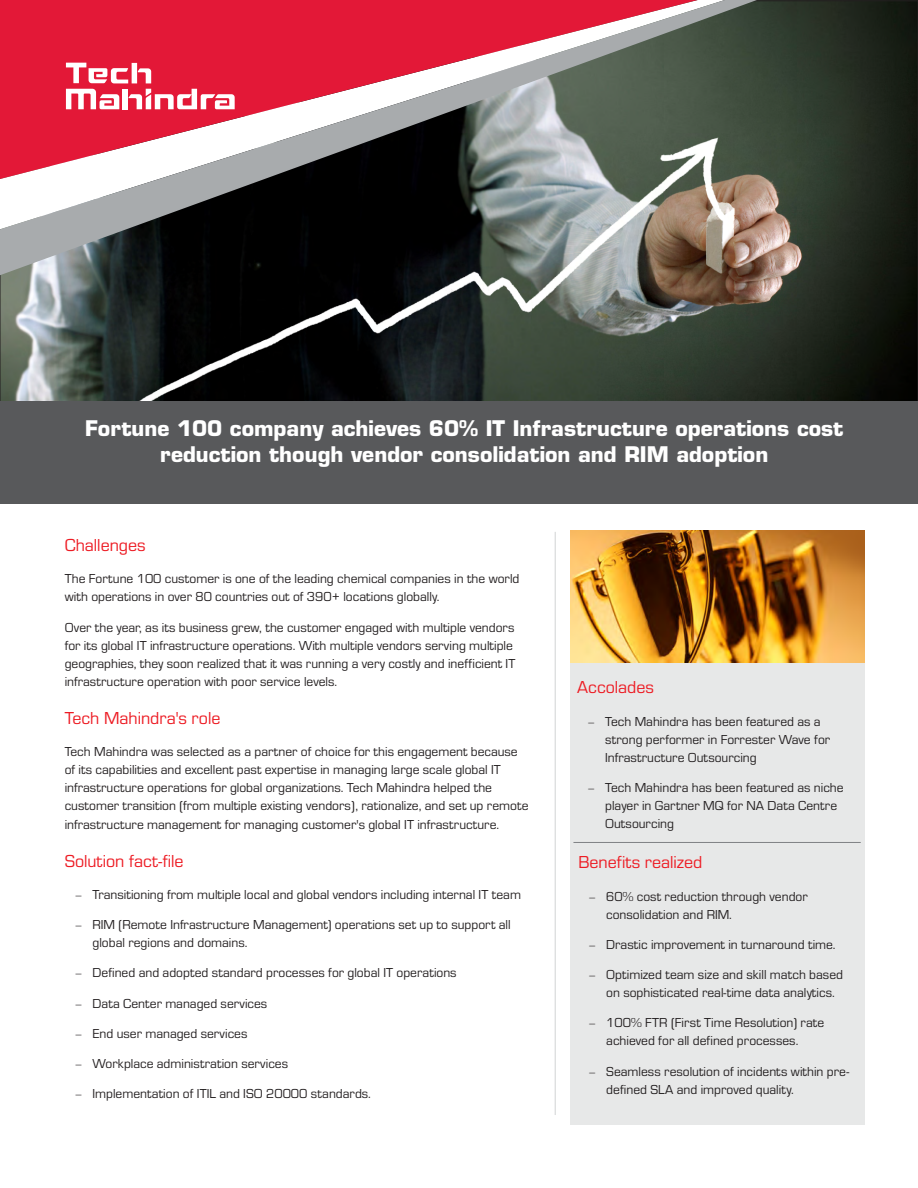
<style>
.page{position:relative;width:918px;height:1188px;background:#fff}
.page>*{position:absolute;margin:0;border:0;box-sizing:border-box;transform-origin:0 0}
.t1{font:700 21px/26px "Eurostile LT Std";color:#fff;text-align:center}
.t2{font:18px "Eurostile";color:#ed1c24}
.t3{font:13.5px/18.1px "Eurostile";color:#231f20}
</style>
<div class="page">
<img style="left:2px;top:2px;width:914px;height:399px">
<div style="left:570px;top:530px;width:295px;height:595px;background:#e7e8e8"></div>
<img style="left:570px;top:530px;width:295px;height:132px">
<div style="left:0;top:401px;width:918px;height:102px;background:#58595b"></div>
<svg style="left:0;top:0;width:757px;height:275px;background:#5b5c58"></svg>
<svg style="left:0;top:0;width:698px;height:179px;background:#b95b68"></svg>
<div style="left:123px;top:89px;width:5px;height:20px;background:#fff"></div>
<svg style="left:128px;top:89px;width:107px;height:20px"></svg>
<svg style="left:66px;top:89px;width:53px;height:20px"></svg>
<svg style="left:66px;top:63px;width:85px;height:20px"></svg>
<hr style="left:555px;top:532px;width:1px;height:583px;background:#d1d3d4">
<hr style="left:573px;top:842px;width:288px;height:1px;background:#808285">
<h1 class="t1" style="left:85px;top:418px;width:760px">Fortune 100 company achieves 60% IT Infrastructure operations cost reduction though vendor consolidation and RIM adoption</h1>
<h2 class="t2" style="left:65px;top:539px;width:82px">Challenges</h2>
<p class="t3" style="left:65px;top:572px;width:456px">The Fortune 100 customer is one of the leading chemical companies in the world with operations in over 80 countries out of 390+ locations globally.</p>
<p class="t3" style="left:65px;top:620px;width:452px">Over the year, as its business grew, the customer engaged with multiple vendors for its global IT infrastructure operations. With multiple vendors serving multiple geographies, they soon realized that it was running a very costly and inefficient IT infrastructure operation with poor service levels.</p>
<h2 class="t2" style="left:65px;top:712px;width:157px">Tech Mahindra's role</h2>
<p class="t3" style="left:65px;top:745px;width:465px">Tech Mahindra was selected as a partner of choice for this engagement because of its capabilities and excellent past expertise in managing large scale global IT infrastructure operations for global organizations. Tech Mahindra helped the customer transition (from multiple existing vendors), rationalize, and set up remote infrastructure management for managing customer's global IT infrastructure.</p>
<h2 class="t2" style="left:65px;top:855px;width:120px">Solution fact-file</h2>
<p class="t3" style="left:93px;top:888px;width:430px">Transitioning from multiple local and global vendors including internal IT team</p>
<p class="t3" style="left:93px;top:918px;width:420px">RIM (Remote Infrastructure Management) operations set up to support all global regions and domains.</p>
<p class="t3" style="left:93px;top:966px;width:366px">Defined and adopted standard processes for global IT operations</p>
<p class="t3" style="left:93px;top:996px;width:176px">Data Center managed services</p>
<p class="t3" style="left:93px;top:1026px;width:156px">End user managed services</p>
<p class="t3" style="left:93px;top:1057px;width:197px">Workplace administration services</p>
<p class="t3" style="left:93px;top:1087px;width:280px">Implementation of ITIL and ISO 20000 standards.</p>
<h2 class="t2" style="left:577px;top:681px;width:78px">Accolades</h2>
<p class="t3" style="left:605px;top:714px;width:226px">Tech Mahindra has been featured as a strong performer in Forrester Wave for<br>Infrastructure Outsourcing</p>
<p class="t3" style="left:605px;top:781px;width:240px">Tech Mahindra has been featured as niche player in Gartner MQ for NA Data Centre<br>Outsourcing</p>
<h2 class="t2" style="left:578px;top:856px;width:126px">Benefits realized</h2>
<p class="t3" style="left:606px;top:889px;width:203px">60% cost reduction through vendor consolidation and RIM.</p>
<p class="t3" style="left:606px;top:938px;width:231px">Drastic improvement in turnaround time.</p>
<p class="t3" style="left:606px;top:968px;width:238px">Optimized team size and skill match based on sophisticated real-time data analytics.</p>
<p class="t3" style="left:606px;top:1016px;width:220px">100% FTR (First Time Resolution) rate achieved for all defined processes.</p>
<p class="t3" style="left:606px;top:1064px;width:244px">Seamless resolution of incidents within pre&shy;defined SLA and improved quality.</p>
</div>
